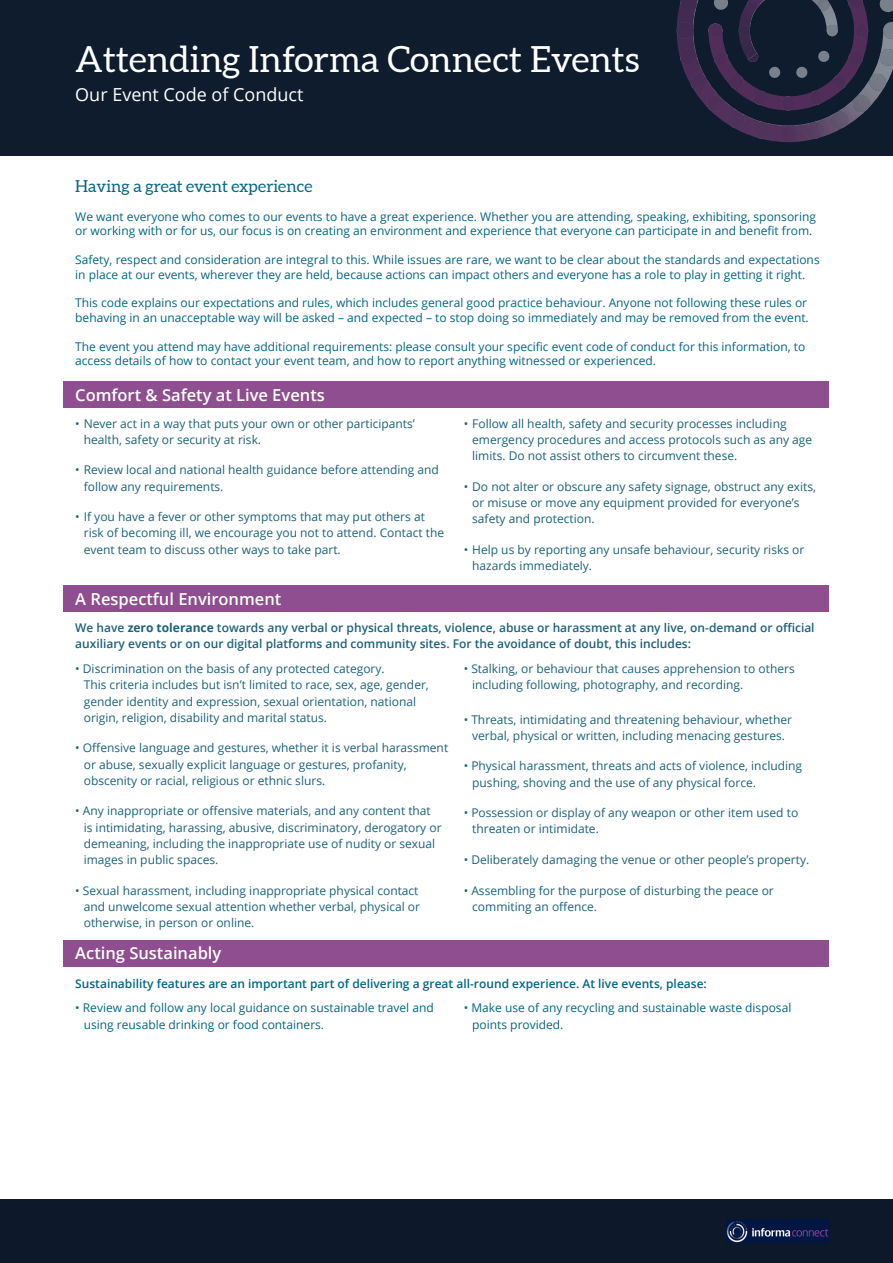
<style>
.page{position:relative;width:893px;height:1263px;background:#fff}
.page>*{position:absolute;margin:0;border:0;box-sizing:border-box;transform-origin:0 0}
.t1{font:36px "Aleo";color:#fff}
.t2{font:18px "Open Sans";color:#fff}
.t3{font:600 16.5px "Open Sans";color:#fff}
.t4{font:16.5px "Aleo";color:#036687}
.t5{font:12px/16.2px "Open Sans";color:#1c627b}
.t6{font:12px/14.4px "Open Sans";color:#036687}
.t7{font:600 12px/16.2px "Open Sans";color:#1c627b}
.t8{font:600 12px "Open Sans";color:#036687}
.s1{font-weight:700}
</style>
<div class="page">
<div style="left:0;top:0;width:893px;height:155px;background:#0e1c2e"></div>
<img style="left:677px;top:22px;width:16px;height:17px;border-radius:8px">
<img style="left:780px;top:126px;width:16px;height:16px;border-radius:8px">
<svg style="left:679px;top:0;width:214px;height:139px"></svg>
<div style="left:64px;top:382px;width:765px;height:26px;background:#8f4e8f"></div>
<div style="left:64px;top:586px;width:765px;height:26px;background:#8f4e8f"></div>
<div style="left:0;top:1199px;width:893px;height:64px;background:#0e182b"></div>
<img style="left:726px;top:1219px;width:103px;height:24px">
<div style="left:64px;top:940px;width:765px;height:26px;background:#8f4e8f"></div>
<h1 class="t1" style="left:75px;top:43px;width:566px">Attending Informa Connect Events</h1>
<h2 class="t2" style="left:75px;top:82px;width:230px">Our Event Code of Conduct</h2>
<h3 class="t4" style="left:75px;top:179px;width:239px">Having a great event experience</h3>
<p class="t6" style="left:75px;top:209px;width:742px">We want everyone who comes to our events to have a great experience. Whether you are attending, speaking, exhibiting, sponsoring or working with or for us, our focus is on creating an environment and experience that everyone can participate in and benefit from.</p>
<p class="t6" style="left:75px;top:252px;width:746px">Safety, respect and consideration are integral to this. While issues are rare, we want to be clear about the standards and expectations in place at our events, wherever they are held, because actions can impact others and everyone has a role to play in getting it right.</p>
<p class="t6" style="left:75px;top:296px;width:735px">This code explains our expectations and rules, which includes general good practice behaviour. Anyone not following these rules or behaving in an unacceptable way will be asked – and expected – to stop doing so immediately and may be removed from the event.</p>
<p class="t6" style="left:75px;top:339px;width:732px">The event you attend may have additional requirements: please consult your specific event code of conduct for this information, to access details of how to contact your event team, and how to report anything witnessed or experienced.</p>
<h3 class="t3" style="left:75px;top:383px;width:251px">Comfort &amp; Safety at Live Events</h3>
<p class="t5" style="left:84px;top:415px;width:333px;text-indent:-9px">• Never act in a way that puts your own or other participants’ health, safety or security at risk.</p>
<p class="t5" style="left:84px;top:462px;width:357px;text-indent:-9px">• Review local and national health guidance before attending and follow any requirements.</p>
<p class="t5" style="left:84px;top:508px;width:362px;text-indent:-9px">• If you have a fever or other symptoms that may put others at risk of becoming ill, we encourage you not to attend. Contact the event team to discuss other ways to take part.</p>
<p class="t5" style="left:472px;top:415px;width:341px;text-indent:-9px">• Follow all health, safety and security processes including emergency procedures and access protocols such as any age limits. Do not assist others to circumvent these.</p>
<p class="t5" style="left:472px;top:478px;width:345px;text-indent:-9px">• Do not alter or obscure any safety signage, obstruct any exits, or misuse or move any equipment provided for everyone’s safety and protection.</p>
<p class="t5" style="left:472px;top:541px;width:334px;text-indent:-9px">• Help us by reporting any unsafe behaviour, security risks or hazards immediately.</p>
<h3 class="t3" style="left:75px;top:587px;width:208px">A Respectful Environment</h3>
<p class="t7" style="left:75px;top:619px;width:741px">We have <span class="s1">zero tolerance</span> towards any verbal or physical threats, violence, abuse or harassment at any live, on-demand or official auxiliary events or on our digital platforms and community sites. For the avoidance of doubt, this includes:</p>
<p class="t5" style="left:84px;top:660px;width:347px;text-indent:-9px">• Discrimination on the basis of any protected category.<br>This criteria includes but isn’t limited to race, sex, age, gender, gender identity and expression, sexual orientation, national origin, religion, disability and marital status.</p>
<p class="t5" style="left:84px;top:740px;width:366px;text-indent:-9px">• Offensive language and gestures, whether it is verbal harassment or abuse, sexually explicit language or gestures, profanity, obscenity or racial, religious or ethnic slurs.</p>
<p class="t5" style="left:84px;top:803px;width:359px;text-indent:-9px">• Any inappropriate or offensive materials, and any content that is intimidating, harassing, abusive, discriminatory, derogatory or demeaning, including the inappropriate use of nudity or sexual images in public spaces.</p>
<p class="t5" style="left:84px;top:882px;width:338px;text-indent:-9px">• Sexual harassment, including inappropriate physical contact and unwelcome sexual attention whether verbal, physical or otherwise, in person or online.</p>
<p class="t5" style="left:472px;top:660px;width:324px;text-indent:-9px">• Stalking, or behaviour that causes apprehension to others including following, photography, and recording.</p>
<p class="t5" style="left:464px;top:711px;width:330px;text-align:center">• Threats, intimidating and threatening behaviour, whether verbal, physical or written, including menacing gestures.</p>
<p class="t5" style="left:472px;top:758px;width:331px;text-indent:-9px">• Physical harassment, threats and acts of violence, including pushing, shoving and the use of any physical force.</p>
<p class="t5" style="left:472px;top:804px;width:328px;text-indent:-9px">• Possession or display of any weapon or other item used to threaten or intimidate.</p>
<p class="t5" style="left:464px;top:851px;width:347px">• Deliberately damaging the venue or other people’s property.</p>
<p class="t5" style="left:472px;top:882px;width:303px;text-indent:-9px">• Assembling for the purpose of disturbing the peace or commiting an offence.</p>
<h3 class="t3" style="left:75px;top:941px;width:148px">Acting Sustainably</h3>
<p class="t8" style="left:75px;top:976px;width:633px">Sustainability features are an important part of delivering a great all-round experience. At live events, please:</p>
<p class="t6" style="left:84px;top:1000px;width:351px;line-height:16.2px;text-indent:-9px">• Review and follow any local guidance on sustainable travel and using reusable drinking or food containers.</p>
<p class="t6" style="left:472px;top:1000px;width:321px;line-height:16.2px;text-indent:-9px">• Make use of any recycling and sustainable waste disposal points provided.</p>
</div>
